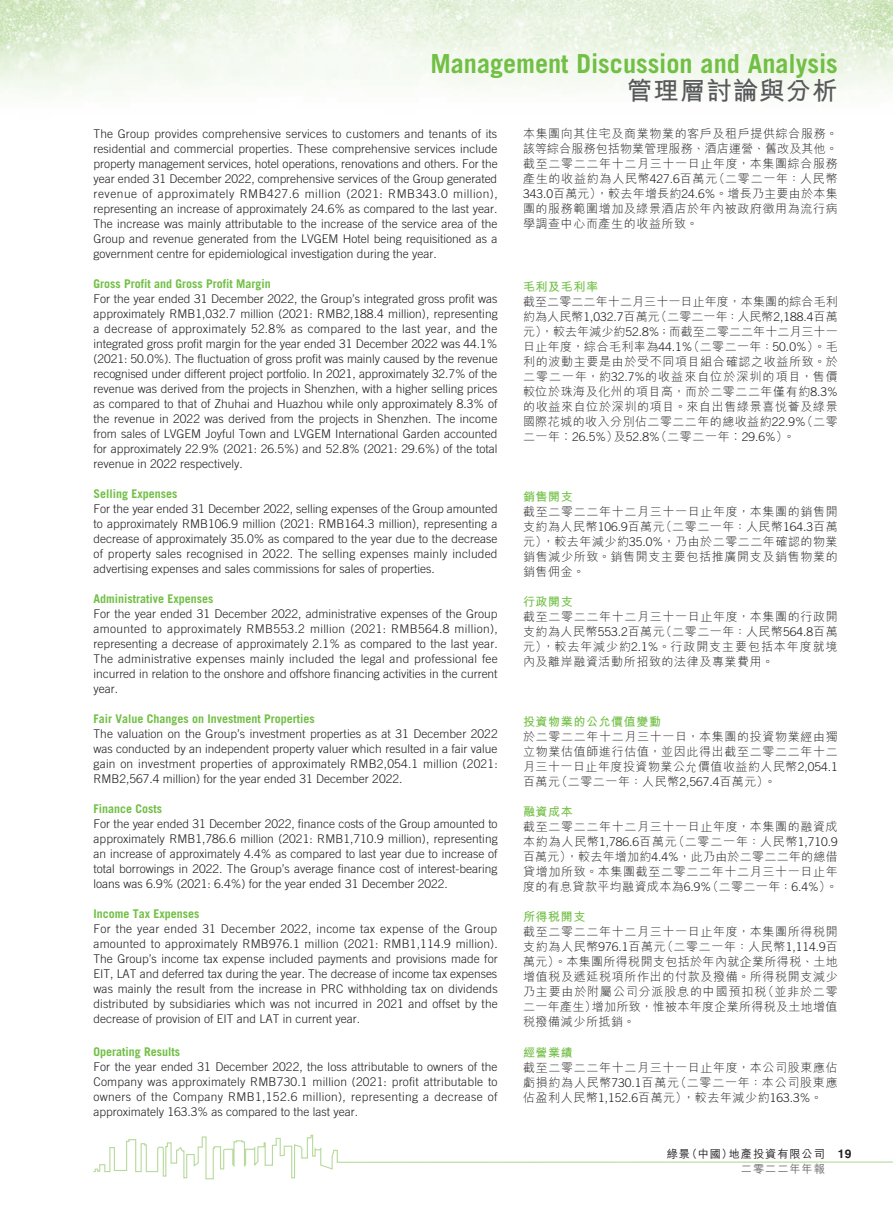
<style>
.page{position:relative;width:893px;height:1212px;background:#fff}
.page>*{position:absolute;margin:0;border:0;box-sizing:border-box;transform-origin:0 0}
.t1{font:700 26.25px "Trade Gothic LT Std";color:#71bf44}
.t2{font:700 25.5px "M Hei HK";letter-spacing:.04em;color:#57585a}
.t3{font:300 12px/15px "Trade Gothic LT Std";color:#231f20;text-align:justify}
.t4{font:300 12px/15px "M Hei HK";letter-spacing:.05em;color:#231f20;text-align:justify}
.t5{font:700 12px "Trade Gothic LT Std";color:#71bf44}
.t6{font:700 12px "M Hei HK";letter-spacing:.05em;color:#71bf44}
.t7{font:500 11.25px/15px "M Hei HK";letter-spacing:.08em;color:#231f20}
.s1{font-family:"Trade Gothic LT Std"}
.s2{font-family:"Helvetica LT Std";font-weight:700;font-size:12px}
.s3{color:#6c6d70}
</style>
<div class="page">
<img style="left:0;top:0;width:893px;height:94px">
<svg style="left:93px;top:1134px;width:800px;height:46px"></svg>
<h1 class="t1" style="left:430px;top:47px;width:409px">Management Discussion and Analysis</h1>
<h2 class="t2" style="left:627px;top:72px;width:212px">管理層討論與分析</h2>
<p class="t4" style="left:523px;top:125px;width:316px">本集團向其住宅及商業物業的客戶及租戶提供綜合服務。該等綜合服務包括物業管理服務、酒店運營、舊改及其他。截至二零二二年十二月三十一日止年度，本集團綜合服務產生的收益約為人民幣<span class="s1">427.6</span>百萬元（二零二一年：人民幣<span class="s1">343.0</span>百萬元），較去年增長約<span class="s1">24.6%</span>。增長乃主要由於本集團的服務範圍增加及綠景酒店於年內被政府徵用為流行病學調查中心而產生的收益所致。</p>
<p class="t3" style="left:94px;top:126px;width:406px">The Group provides comprehensive services to customers and tenants of its residential and commercial properties. These comprehensive services include property management services, hotel operations, renovations and others. For the year ended 31 December 2022, comprehensive services of the Group generated revenue of approximately RMB427.6 million (2021: RMB343.0 million), representing an increase of approximately 24.6% as compared to the last year.<br>The increase was mainly attributable to the increase of the service area of the Group and revenue generated from the LVGEM Hotel being requisitioned as a government centre for epidemiological investigation during the year.</p>
<p class="t5" style="left:94px;top:276px;width:179px">Gross Profit and Gross Profit Margin</p>
<p class="t3" style="left:94px;top:291px;width:406px">For the year ended 31 December 2022, the Group’s integrated gross profit was approximately RMB1,032.7 million (2021: RMB2,188.4 million), representing a decrease of approximately 52.8% as compared to the last year, and the integrated gross profit margin for the year ended 31 December 2022 was 44.1% (2021: 50.0%). The fluctuation of gross profit was mainly caused by the revenue recognised under different project portfolio. In 2021, approximately 32.7% of the revenue was derived from the projects in Shenzhen, with a higher selling prices as compared to that of Zhuhai and Huazhou while only approximately 8.3% of the revenue in 2022 was derived from the projects in Shenzhen. The income from sales of LVGEM Joyful Town and LVGEM International Garden accounted for approximately 22.9% (2021: 26.5%) and 52.8% (2021: 29.6%) of the total revenue in 2022 respectively.</p>
<p class="t5" style="left:94px;top:486px;width:85px">Selling Expenses</p>
<p class="t3" style="left:94px;top:501px;width:406px">For the year ended 31 December 2022, selling expenses of the Group amounted to approximately RMB106.9 million (2021: RMB164.3 million), representing a decrease of approximately 35.0% as compared to the year due to the decrease of property sales recognised in 2022. The selling expenses mainly included advertising expenses and sales commissions for sales of properties.</p>
<p class="t5" style="left:94px;top:591px;width:121px">Administrative Expenses</p>
<p class="t3" style="left:94px;top:606px;width:406px">For the year ended 31 December 2022, administrative expenses of the Group amounted to approximately RMB553.2 million (2021: RMB564.8 million), representing a decrease of approximately 2.1% as compared to the last year.<br>The administrative expenses mainly included the legal and professional fee incurred in relation to the onshore and offshore financing activities in the current year.</p>
<p class="t5" style="left:94px;top:711px;width:223px">Fair Value Changes on Investment Properties</p>
<p class="t3" style="left:94px;top:726px;width:406px">The valuation on the Group’s investment properties as at 31 December 2022 was conducted by an independent property valuer which resulted in a fair value gain on investment properties of approximately RMB2,054.1 million (2021:<br>RMB2,567.4 million) for the year ended 31 December 2022.</p>
<p class="t5" style="left:94px;top:801px;width:70px">Finance Costs</p>
<p class="t3" style="left:94px;top:816px;width:406px">For the year ended 31 December 2022, finance costs of the Group amounted to approximately RMB1,786.6 million (2021: RMB1,710.9 million), representing an increase of approximately 4.4% as compared to last year due to increase of total borrowings in 2022. The Group’s average finance cost of interest-bearing loans was 6.9% (2021: 6.4%) for the year ended 31 December 2022.</p>
<p class="t5" style="left:94px;top:906px;width:107px">Income Tax Expenses</p>
<p class="t3" style="left:94px;top:921px;width:406px">For the year ended 31 December 2022, income tax expense of the Group amounted to approximately RMB976.1 million (2021: RMB1,114.9 million).<br>The Group’s income tax expense included payments and provisions made for EIT, LAT and deferred tax during the year. The decrease of income tax expenses was mainly the result from the increase in PRC withholding tax on dividends distributed by subsidiaries which was not incurred in 2021 and offset by the decrease of provision of EIT and LAT in current year.</p>
<p class="t5" style="left:94px;top:1044px;width:88px">Operating Results</p>
<p class="t3" style="left:94px;top:1059px;width:406px">For the year ended 31 December 2022, the loss attributable to owners of the Company was approximately RMB730.1 million (2021: profit attributable to owners of the Company RMB1,152.6 million), representing a decrease of approximately 163.3% as compared to the last year.</p>
<p class="t6" style="left:523px;top:277px;width:76px">毛利及毛利率</p>
<p class="t4" style="left:523px;top:293px;width:316px">截至二零二二年十二月三十一日止年度，本集團的綜合毛利約為人民幣<span class="s1">1,032.7</span>百萬元（二零二一年：人民幣<span class="s1">2,188.4</span>百萬元），較去年減少約<span class="s1">52.8%</span>；而截至二零二二年十二月三十一日止年度，綜合毛利率為<span class="s1">44.1%</span>（二零二一年：<span class="s1">50.0%</span>）。毛利的波動主要是由於受不同項目組合確認之收益所致。於二零二一年，約<span class="s1">32.7%</span>的收益來自位於深圳的項目，售價較位於珠海及化州的項目高，而於二零二二年僅有約<span class="s1">8.3%</span>的收益來自位於深圳的項目。來自出售綠景喜悅薈及綠景國際花城的收入分別佔二零二二年的總收益約<span class="s1">22.9%</span>（二零二一年︰<span class="s1">26.5%</span>）及<span class="s1">52.8%</span>（二零二一年︰<span class="s1">29.6%</span>）。</p>
<p class="t6" style="left:523px;top:487px;width:51px">銷售開支</p>
<p class="t4" style="left:523px;top:503px;width:316px">截至二零二二年十二月三十一日止年度，本集團的銷售開支約為人民幣<span class="s1">106.9</span>百萬元（二零二一年：人民幣<span class="s1">164.3</span>百萬元），較去年減少約<span class="s1">35.0%</span>，乃由於二零二二年確認的物業銷售減少所致。銷售開支主要包括推廣開支及銷售物業的銷售佣金。</p>
<p class="t6" style="left:523px;top:592px;width:51px">行政開支</p>
<p class="t4" style="left:523px;top:608px;width:316px">截至二零二二年十二月三十一日止年度，本集團的行政開支約為人民幣<span class="s1">553.2</span>百萬元（二零二一年：人民幣<span class="s1">564.8</span>百萬元），較去年減少約<span class="s1">2.1%</span>。行政開支主要包括本年度就境內及離岸融資活動所招致的法律及專業費用。</p>
<p class="t6" style="left:523px;top:712px;width:139px">投資物業的公允價值變動</p>
<p class="t4" style="left:523px;top:728px;width:316px">於二零二二年十二月三十一日，本集團的投資物業經由獨立物業估值師進行估值，並因此得出截至二零二二年十二月三十一日止年度投資物業公允價值收益約人民幣<span class="s1">2,054.1</span>百萬元（二零二一年：人民幣<span class="s1">2,567.4</span>百萬元）。</p>
<p class="t6" style="left:523px;top:802px;width:51px">融資成本</p>
<p class="t4" style="left:523px;top:818px;width:316px">截至二零二二年十二月三十一日止年度，本集團的融資成本約為人民幣<span class="s1">1,786.6</span>百萬元（二零二一年：人民幣<span class="s1">1,710.9</span>百萬元），較去年增加約<span class="s1">4.4%</span>，此乃由於二零二二年的總借貸增加所致。本集團截至二零二二年十二月三十一日止年度的有息貸款平均融資成本為<span class="s1">6.9%</span>（二零二一年：<span class="s1">6.4%</span>）。</p>
<p class="t6" style="left:523px;top:907px;width:64px">所得稅開支</p>
<p class="t4" style="left:523px;top:923px;width:316px">截至二零二二年十二月三十一日止年度，本集團所得稅開支約為人民幣<span class="s1">976.1</span>百萬元（二零二一年：人民幣<span class="s1">1,114.9</span>百萬元）。本集團所得稅開支包括於年內就企業所得稅、土地增值稅及遞延稅項所作出的付款及撥備。所得稅開支減少乃主要由於附屬公司分派股息的中國預扣稅（並非於二零二一年產生）增加所致，惟被本年度企業所得稅及土地增值稅撥備減少所抵銷。</p>
<p class="t6" style="left:523px;top:1044px;width:51px">經營業績</p>
<p class="t4" style="left:523px;top:1060px;width:316px">截至二零二二年十二月三十一日止年度，本公司股東應佔虧損約為人民幣<span class="s1">730.1</span>百萬元（二零二一年：本公司股東應佔盈利人民幣<span class="s1">1,152.6</span>百萬元），較去年減少約<span class="s1">163.3%</span>。</p>
<p class="t7" style="left:741px;top:1146px;width:112px;text-indent:-74px">綠景（中國）地產投資有限公司 <span class="s2">19</span><span class="s3">二零二二年年報</span></p>
</div>
